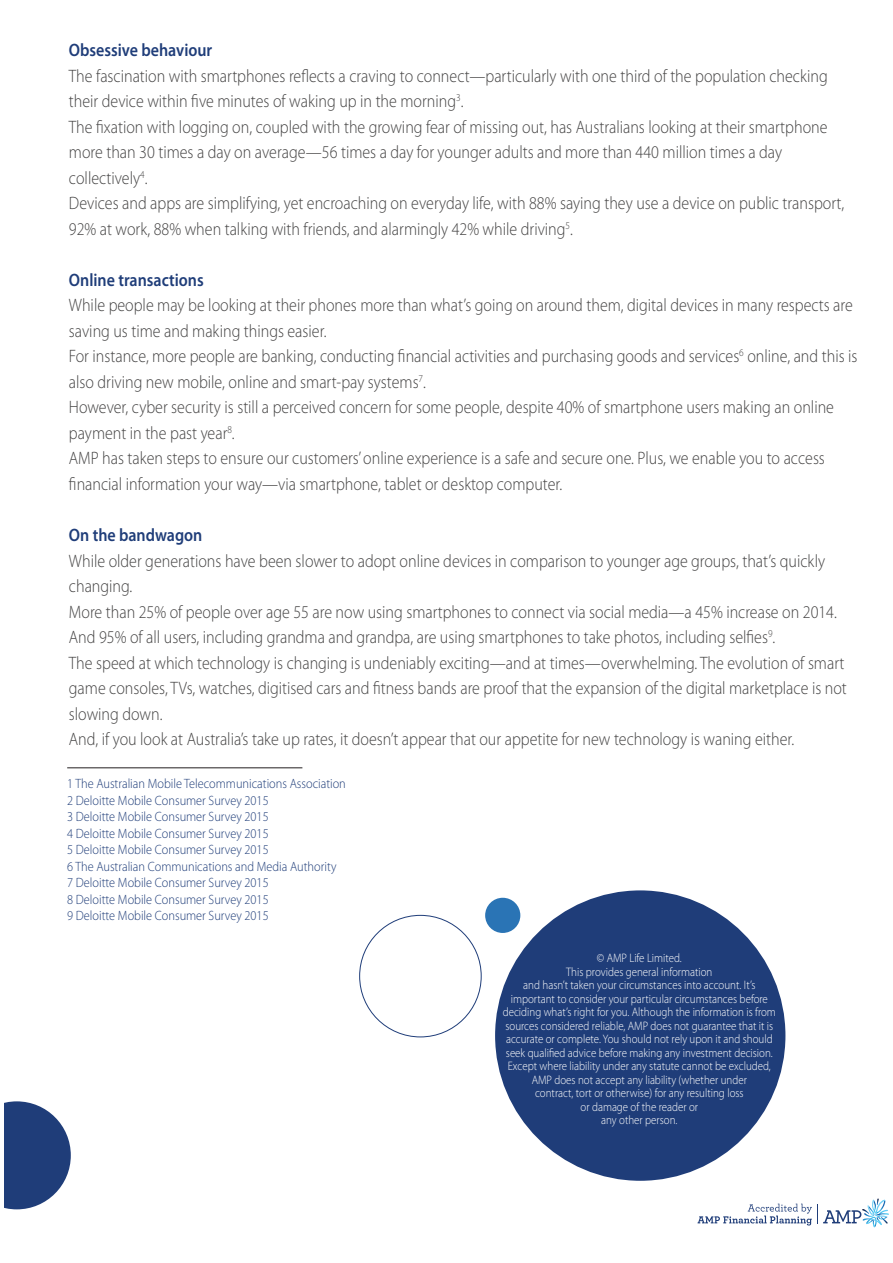
<style>
.page{position:relative;width:893px;height:1263px;background:#fff}
.page>*{position:absolute;margin:0;border:0;box-sizing:border-box;transform-origin:0 0}
.t1{font:300 18px/25.5px "Myriad Pro";color:#434242;scale:.89 1}
.t2{font:300 13.5px/16.5px "Myriad Pro";color:#1f3d79;scale:.91 1}
.t3{font:300 12.3px/13.5px "Myriad Pro";color:#fff;text-align:center;scale:.89 1}
.s1{font-weight:600;color:#1f3d79}
</style>
<div class="page">
<div style="left:495px;top:890px;width:290px;height:291px;background:#1f3d79;border-radius:50%"></div>
<hr style="left:67px;top:767px;width:235px;height:1px;background:#231f20">
<div style="left:485px;top:898px;width:35px;height:35px;background:#2a74b5;border-radius:50%"></div>
<svg style="left:4px;top:1101px;width:67px;height:108px"></svg>
<svg style="left:698px;top:1198px;width:191px;height:29px"></svg>
<p class="t1" style="left:69px;top:38px;width:873px"><span class="s1">Obsessive behaviour<br></span>The fascination with smartphones reflects a craving to connect—particularly with one third of the population checking their device within five minutes of waking up in the morning<sup>3</sup>.<br>The fixation with logging on, coupled with the growing fear of missing out, has Australians looking at their smartphone more than 30 times a day on average—56 times a day for younger adults and more than 440 million times a day collectively<sup>4</sup>.<br>Devices and apps are simplifying, yet encroaching on everyday life, with 88% saying they use a device on public transport, 92% at work, 88% when talking with friends, and alarmingly 42% while driving<sup>5</sup>.</p>
<p class="t1" style="left:69px;top:267px;width:887px"><span class="s1">Online transactions<br></span>While people may be looking at their phones more than what’s going on around them, digital devices in many respects are saving us time and making things easier.<br>For instance, more people are banking, conducting financial activities and purchasing goods and services<sup>6</sup> online, and this is also driving new mobile, online and smart-pay systems<sup>7</sup>.<br>However, cyber security is still a perceived concern for some people, despite 40% of smartphone users making an online payment in the past year<sup>8</sup>.<br>AMP has taken steps to ensure our customers’ online experience is a safe and secure one. Plus, we enable you to access financial information your way—via smartphone, tablet or desktop computer.</p>
<p class="t1" style="left:69px;top:522px;width:876px"><span class="s1">On the bandwagon<br></span>While older generations have been slower to adopt online devices in comparison to younger age groups, that’s quickly changing.<br>More than 25% of people over age 55 are now using smartphones to connect via social media—a 45% increase on 2014.<br>And 95% of all users, including grandma and grandpa, are using smartphones to take photos, including selfies<sup>9</sup>.<br>The speed at which technology is changing is undeniably exciting—and at times—overwhelming. The evolution of smart game consoles, TVs, watches, digitised cars and fitness bands are proof that the expansion of the digital marketplace is not slowing down.<br>And, if you look at Australia’s take up rates, it doesn’t appear that our appetite for new technology is waning either.</p>
<p class="t2" style="left:67px;top:776px;width:308px">1 The Australian Mobile Telecommunications Association 2 Deloitte Mobile Consumer Survey 2015<br>3 Deloitte Mobile Consumer Survey 2015<br>4 Deloitte Mobile Consumer Survey 2015<br>5 Deloitte Mobile Consumer Survey 2015<br>6 The Australian Communications and Media Authority<br>7 Deloitte Mobile Consumer Survey 2015<br>8 Deloitte Mobile Consumer Survey 2015<br>9 Deloitte Mobile Consumer Survey 2015</p>
<p class="t3" style="left:503px;top:952px;width:308px">© AMP Life Limited.<br>This provides general information<br>and hasn’t taken your circumstances into account. It’s important to consider your particular circumstances before deciding what’s right for you. Although the information is from sources considered reliable, AMP does not guarantee that it is accurate or complete. You should not rely upon it and should seek qualified advice before making any investment decision.<br>Except where liability under any statute cannot be excluded, AMP does not accept any liability (whether under<br>contract, tort or otherwise) for any resulting loss<br>or damage of the reader or<br>any other person.</p>
</div>
